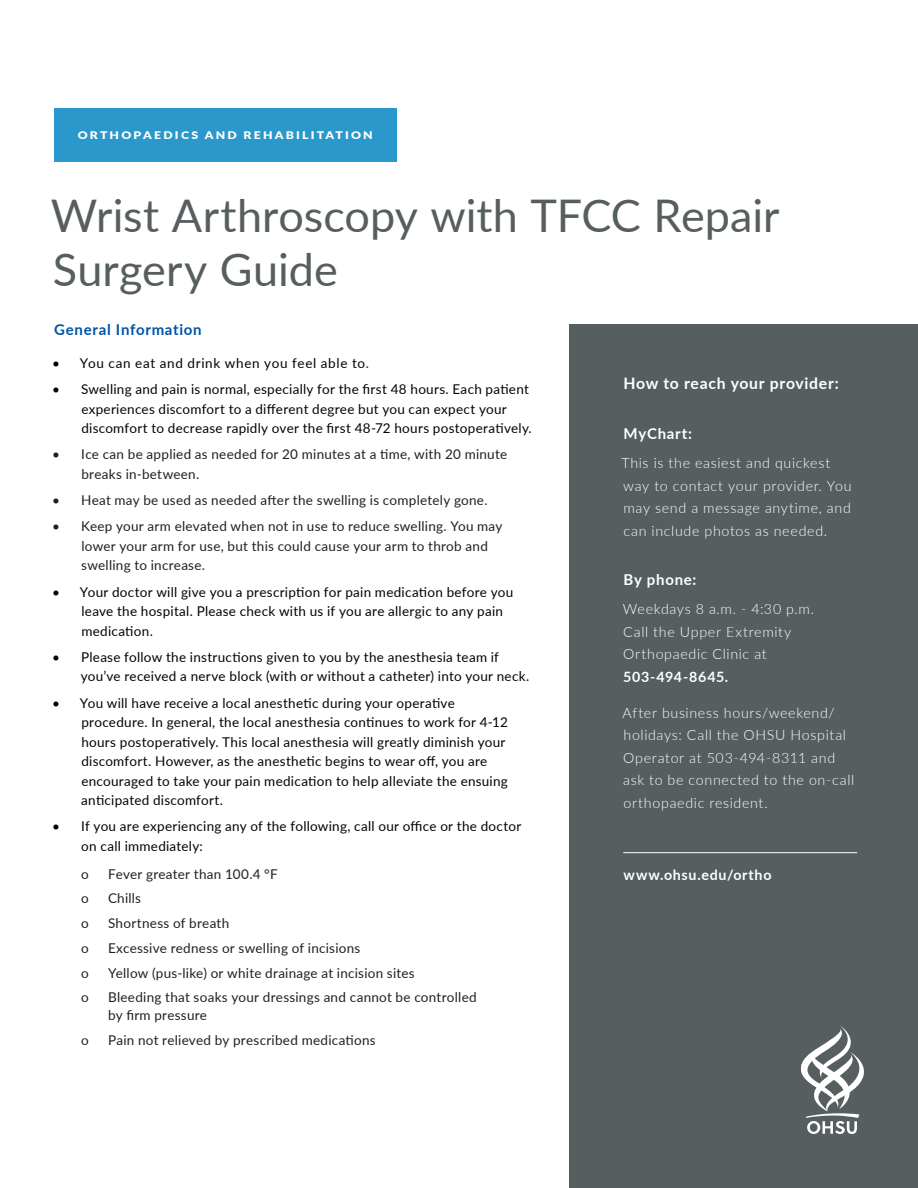
<style>
.page{position:relative;width:918px;height:1188px;background:#fff}
.page>*{position:absolute;margin:0;border:0;box-sizing:border-box;transform-origin:0 0}
.t1{font:45px/54px "Lato";color:#575e5f}
.t2{font:700 15.75px "Lato";letter-spacing:.045em;color:#fff}
.NU_Bold_subhead{font:700 15px "Lato";letter-spacing:.05em;color:#0154a6}
.t3{font:700 15px "Lato";letter-spacing:.05em;color:#fff}
.t4{font:300 14.25px/22.5px "Lato";letter-spacing:.045em;color:#fff}
.t5{font:700 14.25px "Lato";letter-spacing:.05em;color:#fff}
.t6{font:13.5px/19.5px "Lato";letter-spacing:.02em;color:#040503}
.NU_Bold_subhead-2{font:13.5px/19.5px "Lato";letter-spacing:.02em;color:#231f20}
.t7{font:13.5px "Lato";letter-spacing:.05em;color:#040503}
.Cover_Headline{font:900 10.5px "Lato";letter-spacing:.18em;color:#fff;scale:1.17 1}
.s1{color:#231f20}
</style>
<div class="page">
<div style="left:569px;top:324px;width:349px;height:864px;background:#575e5f"></div>
<hr style="left:623px;top:852px;width:234px;height:1px;background:#fff">
<svg style="left:801px;top:1026px;width:63px;height:108px"></svg>
<div style="left:54px;top:108px;width:342px;height:54px;background:#2a98cb"></div>
<p class="Cover_Headline" style="left:78px;top:127px;width:254px">ORTHOPAEDICS AND REHABILITATION</p>
<p class="t1" style="left:51px;top:187px;width:730px">Wrist Arthroscopy with TFCC Repair<br>Surgery Guide</p>
<p class="NU_Bold_subhead" style="left:54px;top:318px;width:149px">General Information</p>
<p class="t7" style="left:52px;top:353px;width:318px">• You can eat and drink when you feel able to<span class="s1">.</span></p>
<p class="t6" style="left:81px;top:379px;width:452px;text-indent:-29px">• Swelling and pain is normal, especially for the first 48 hours. Each patient experiences discomfort to a different degree but you can expect your discomfort to decrease rapidly over the first 48-72 hours postoperatively.</p>
<p class="NU_Bold_subhead-2" style="left:81px;top:444px;width:427px;text-indent:-29px">• Ice can be applied as needed for 20 minutes at a time, with 20 minute breaks in-between.</p>
<p class="NU_Bold_subhead-2" style="left:52px;top:490px;width:437px">• Heat may be used as needed after the swelling is completely gone.</p>
<p class="NU_Bold_subhead-2" style="left:81px;top:516px;width:423px;text-indent:-29px">• Keep your arm elevated when not in use to reduce swelling. You may lower your arm for use, but this could cause your arm to throb and swelling to increase.</p>
<p class="t6" style="left:81px;top:581px;width:433px;text-indent:-29px">• Your doctor will give you a prescription for pain medication before you leave the hospital. Please check with us if you are allergic to any pain medication.</p>
<p class="t6" style="left:81px;top:647px;width:450px;text-indent:-29px">• Please follow the instructions given to you by the anesthesia team if you’ve received a nerve block (with or without a catheter) into your neck.</p>
<p class="t6" style="left:81px;top:692px;width:428px;text-indent:-29px">• You will have receive a local anesthetic during your operative procedure. In general, the local anesthesia continues to work for 4-12 hours postoperatively. This local anesthesia will greatly diminish your discomfort. However, as the anesthetic begins to wear off, you are encouraged to take your pain medication to help alleviate the ensuing anticipated discomfort.</p>
<p class="t6" style="left:81px;top:816px;width:442px;text-indent:-29px">• If you are experiencing any of the following, call our office or the doctor on call immediately:</p>
<p class="NU_Bold_subhead-2" style="left:81px;top:863px;width:9px">o</p>
<p class="NU_Bold_subhead-2" style="left:108px;top:863px;width:171px">Fever greater than 100.4 °F</p>
<p class="NU_Bold_subhead-2" style="left:81px;top:888px;width:9px">o</p>
<p class="NU_Bold_subhead-2" style="left:108px;top:888px;width:35px">Chills</p>
<p class="NU_Bold_subhead-2" style="left:81px;top:913px;width:9px">o</p>
<p class="NU_Bold_subhead-2" style="left:108px;top:913px;width:123px">Shortness of breath</p>
<p class="NU_Bold_subhead-2" style="left:81px;top:938px;width:9px">o</p>
<p class="NU_Bold_subhead-2" style="left:108px;top:938px;width:254px">Excessive redness or swelling of incisions</p>
<p class="NU_Bold_subhead-2" style="left:81px;top:962px;width:9px">o</p>
<p class="NU_Bold_subhead-2" style="left:108px;top:962px;width:308px">Yellow (pus-like) or white drainage at incision sites</p>
<p class="NU_Bold_subhead-2" style="left:81px;top:987px;width:9px">o</p>
<p class="NU_Bold_subhead-2" style="left:108px;top:988px;width:370px;line-height:18px">Bleeding that soaks your dressings and cannot be controlled by firm pressure</p>
<p class="NU_Bold_subhead-2" style="left:81px;top:1030px;width:9px">o</p>
<p class="NU_Bold_subhead-2" style="left:108px;top:1030px;width:269px">Pain not relieved by prescribed medications</p>
<p class="t2" style="left:623px;top:372px;width:217px">How to reach your provider:</p>
<p class="t3" style="left:624px;top:422px;width:70px">MyChart:</p>
<p class="t4" style="left:621px;top:451px;width:232px">This is the easiest and quickest way to contact your provider. You may send a message anytime, and can include photos as needed.</p>
<p class="t3" style="left:624px;top:569px;width:74px">By phone:</p>
<p class="t4" style="left:623px;top:598px;width:193px">Weekdays 8 a.m. - 4:30 p.m.</p>
<p class="t4" style="left:623px;top:620px;width:170px">Call the Upper Extremity<br>Orthopaedic Clinic at</p>
<p class="t5" style="left:623px;top:666px;width:107px">503-494-8645.</p>
<p class="t4" style="left:623px;top:701px;width:233px">After business hours/weekend/ holidays: Call the OHSU Hospital<br>Operator at 503-494-8311 and ask to be connected to the on-call orthopaedic resident.</p>
<p class="t5" style="left:624px;top:864px;width:150px">www.ohsu.edu/ortho</p>
</div>
